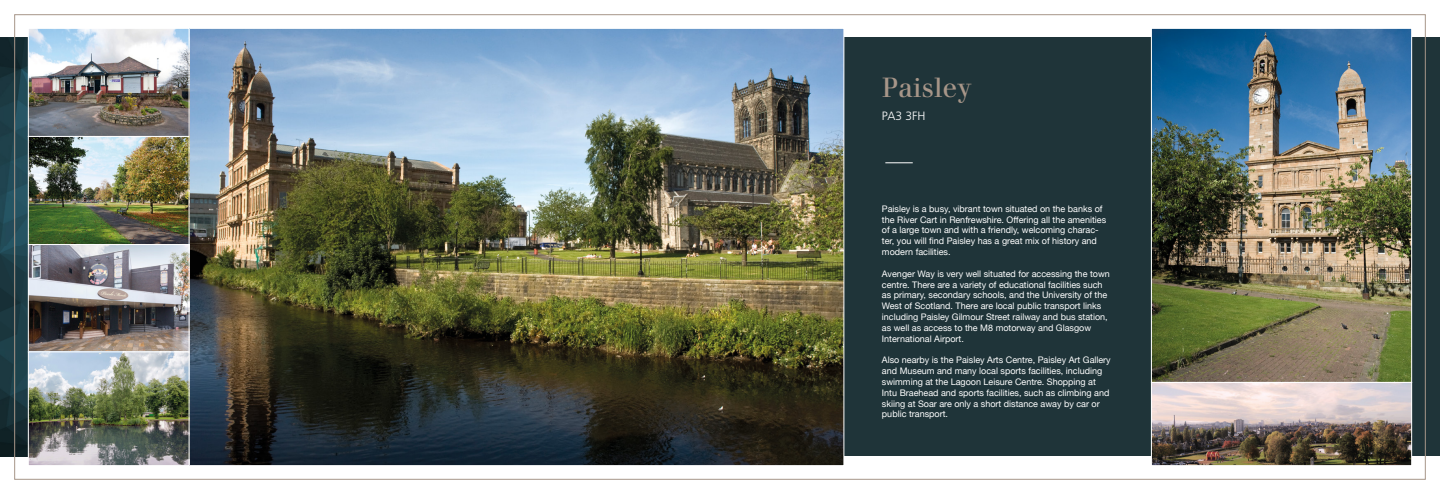
<style>
.page{position:relative;width:1440px;height:494px;background:#fff}
.page>*{position:absolute;margin:0;border:0;box-sizing:border-box;transform-origin:0 0}
.t1{font:27px "Justus";color:#a79689}
.t2{font:300 12px "Frutiger";color:#fff}
.t3{font:9px/10.8px "Helvetica Neue";color:#fff}
</style>
<div class="page">
<div style="left:0;top:38px;width:1440px;height:417px;background:#1f3439"></div>
<img style="left:0;top:38px;width:28px;height:417px">
<img style="left:1153px;top:30px;width:257px;height:433px">
<div style="left:1151px;top:28px;width:261px;height:354px;border:1px solid #fff"></div>
<img style="left:30px;top:30px;width:812px;height:433px">
<div style="left:1151px;top:381px;width:261px;height:84px;border:1px solid #fff"></div>
<div style="left:28px;top:28px;width:162px;height:109px;border:1px solid #fff"></div>
<div style="left:28px;top:136px;width:162px;height:109px;border:1px solid #fff"></div>
<div style="left:28px;top:244px;width:162px;height:108px;border:1px solid #fff"></div>
<div style="left:28px;top:351px;width:162px;height:114px;border:1px solid #fff"></div>
<svg style="left:885px;top:162px;width:28px;height:1px"></svg>
<h1 class="t1" style="left:882px;top:71px;width:91px">Paisley</h1>
<h2 class="t2" style="left:882px;top:109px;width:45px">PA3 3FH</h2>
<p class="t3" style="left:882px;top:203px;width:226px">Paisley is a busy, vibrant town situated on the banks of the River Cart in Renfrewshire. Offering all the amenities of a large town and with a friendly, welcoming charac&shy;ter, you will find Paisley has a great mix of history and modern facilities.</p>
<p class="t3" style="left:882px;top:268px;width:229px">Avenger Way is very well situated for accessing the town centre. There are a variety of educational facilities such as primary, secondary schools, and the University of the West of Scotland. There are local public transport links including Paisley Gilmour Street railway and bus station, as well as access to the M8 motorway and Glasgow International Airport.</p>
<p class="t3" style="left:882px;top:355px;width:230px">Also nearby is the Paisley Arts Centre, Paisley Art Gallery and Museum and many local sports facilities, including swimming at the Lagoon Leisure Centre. Shopping at Intu Braehead and sports facilities, such as climbing and skiing at Soar are only a short distance away by car or public transport.</p>
</div>
